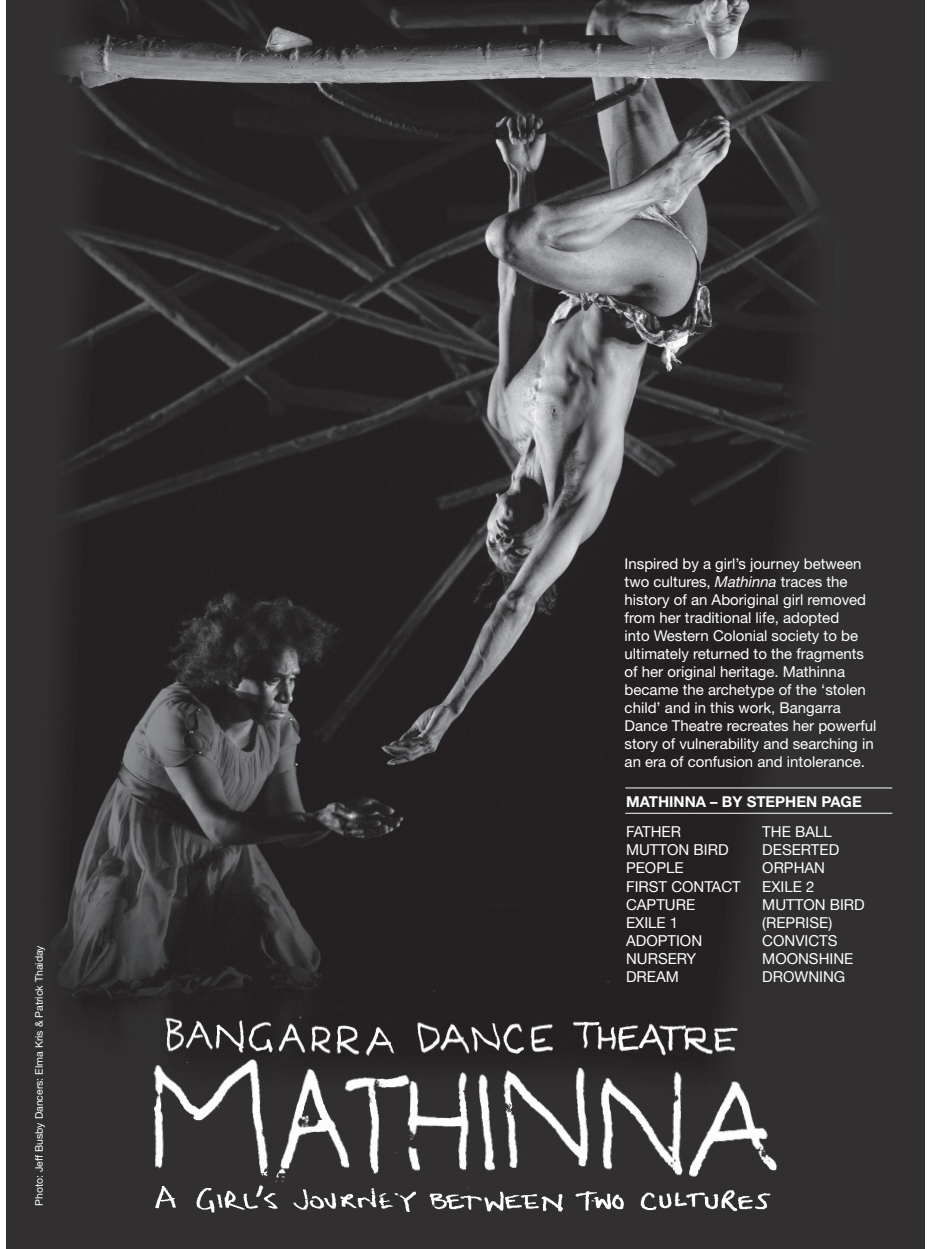
<style>
.page{position:relative;width:932px;height:1249px;background:#fff}
.page>*{position:absolute;margin:0;border:0;box-sizing:border-box;transform-origin:0 0}
.t1{font:15px/18px "Helvetica Neue";color:#fff}
.t2{font:15px/18px "Helvetica Neue";color:#fff}
.t3{font:700 15px "Helvetica Neue";color:#fff}
.t4{font:10.5px "Helvetica Neue";color:#fff}
.s1{font-style:italic}
</style>
<div class="page">
<img style="left:6px;top:0;width:919px;height:1248px">
<img style="left:140px;top:1047px;width:691px;height:167px">
<img style="left:157px;top:997px;width:596px;height:64px">
<img style="left:132px;top:1163px;width:655px;height:84px">
<hr style="left:625px;top:787px;width:267px;height:1px;background:#fff">
<hr style="left:625px;top:812px;width:267px;height:1px;background:#fff">
<p class="t4" style="left:33px;top:1205px;width:262px;rotate:-90deg">Photo: Jeff Busby Dancers: Elma Kris &amp; Patrick Thaiday</p>
<p class="t1" style="left:624px;top:554px;width:253px">Inspired by a girl’s journey between two cultures, <span class="s1">Mathinna</span> traces the history of an Aboriginal girl removed from her traditional life, adopted<br>into Western Colonial society to be ultimately returned to the fragments of her original heritage. Mathinna became the archetype of the ‘stolen child’ and in this work, Bangarra Dance Theatre recreates her powerful story of vulnerability and searching in an era of confusion and intolerance.</p>
<p class="t3" style="left:626px;top:791px;width:237px">MATHINNA – BY STEPHEN PAGE</p>
<p class="t2" style="left:626px;top:822px;width:116px">FATHER<br>MUTTON BIRD<br>PEOPLE<br>FIRST CONTACT<br>CAPTURE<br>EXILE 1<br>ADOPTION<br>NURSERY<br>DREAM</p>
<p class="t2" style="left:762px;top:822px;width:104px">THE BALL<br>DESERTED<br>ORPHAN<br>EXILE 2<br>MUTTON BIRD (REPRISE)<br>CONVICTS<br>MOONSHINE<br>DROWNING</p>
</div>
